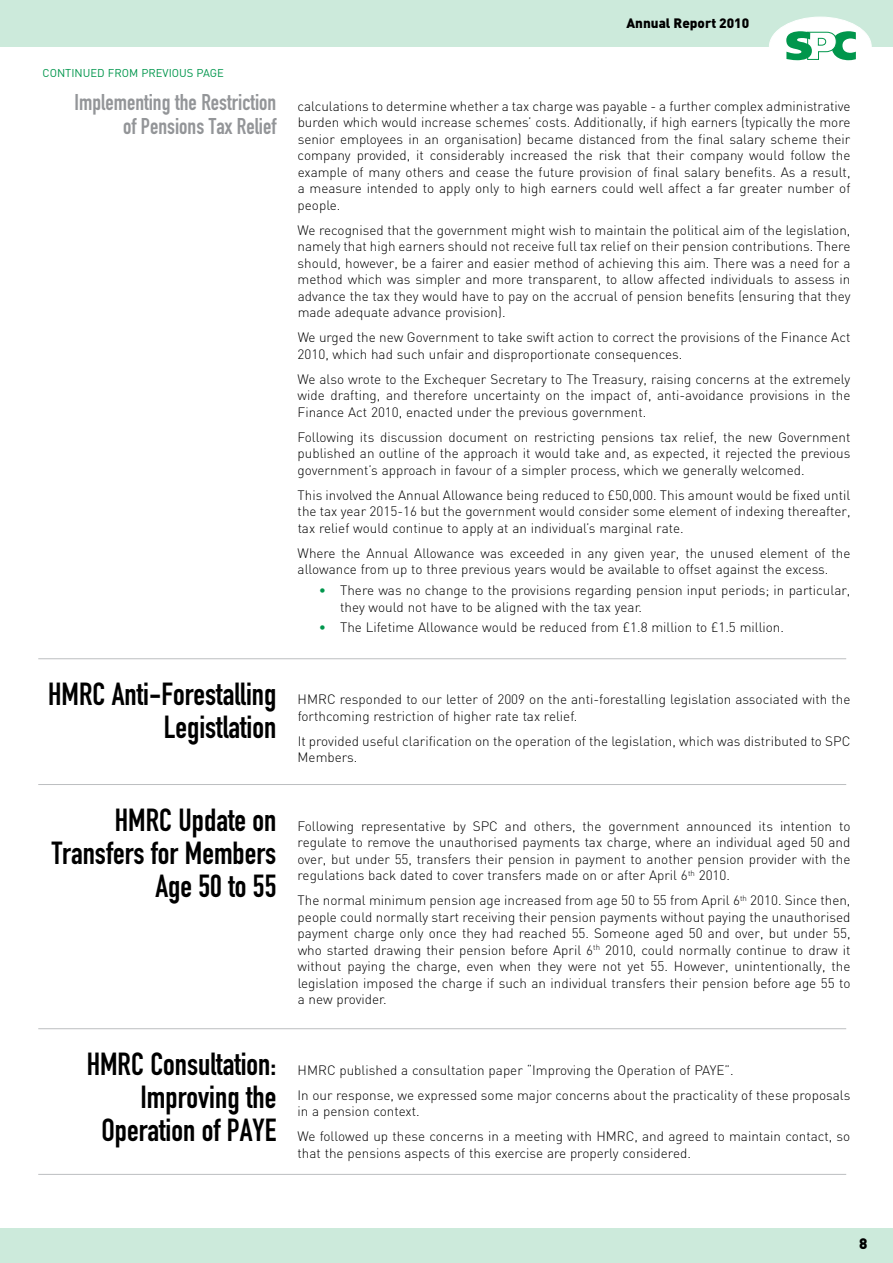
<style>
.page{position:relative;width:893px;height:1263px;background:#fff}
.page>*{position:absolute;margin:0;border:0;box-sizing:border-box;transform-origin:0 0}
.t1{font:31.5px/33px "DIN Engschrift";color:#000;text-align:right}
.t2{font:22.5px/24px "DIN Engschrift";color:#939598;text-align:right}
.t3{font:900 15px "DIN";color:#000}
.t4{font:300 13.5px/16.5px "DIN";color:#000;text-align:justify}
.t5{font:900 13.5px "DIN";color:#000}
.t6{font:11.25px "DIN";color:#00964c}
.s1{color:#00964c}
</style>
<div class="page">
<div style="left:0;top:0;width:893px;height:47px;background:#cceadb"></div>
<div style="left:0;top:1229px;width:893px;height:34px;background:#cceadb"></div>
<hr style="left:38px;top:658px;width:808px;height:1px;background:#bcbec0">
<hr style="left:38px;top:784px;width:808px;height:1px;background:#bcbec0">
<hr style="left:38px;top:1028px;width:808px;height:1px;background:#bcbec0">
<div style="left:769px;top:17px;width:102px;height:59px;background:#fff;border-radius:50%"></div>
<div style="left:769px;top:17px;width:102px;height:60px;border:1px solid #fff;border-radius:50%"></div>
<svg style="left:786px;top:31px;width:70px;height:29px"></svg>
<hr style="left:38px;top:1174px;width:808px;height:1px;background:#bcbec0">
<p class="t6" style="left:43px;top:66px;width:181px">CONTINUED FROM PREVIOUS PAGE</p>
<h2 class="t2" style="left:75px;top:91px;width:203px">Implementing the Restriction of Pensions Tax Relief</h2>
<h1 class="t1" style="left:48px;top:677px;width:230px">HMRC Anti-Forestalling<br>Legistlation</h1>
<h1 class="t1" style="left:52px;top:804px;width:226px">HMRC Update on<br>Transfers for Members<br>Age 50 to 55</h1>
<h1 class="t1" style="left:87px;top:1048px;width:191px">HMRC Consultation:<br>Improving the<br>Operation of PAYE</h1>
<p class="t5" style="left:626px;top:14px;width:124px">Annual Report 2010</p>
<p class="t4" style="left:298px;top:98px;width:554px">calculations to determine whether a tax charge was payable - a further complex administrative burden which would increase schemes’ costs. Additionally, if high earners (typically the more senior employees in an organisation) became distanced from the final salary scheme their company provided, it considerably increased the risk that their company would follow the example of many others and cease the future provision of final salary benefits. As a result, a measure intended to apply only to high earners could well affect a far greater number of people.</p>
<p class="t4" style="left:298px;top:222px;width:554px">We recognised that the government might wish to maintain the political aim of the legislation, namely that high earners should not receive full tax relief on their pension contributions. There should, however, be a fairer and easier method of achieving this aim. There was a need for a method which was simpler and more transparent, to allow affected individuals to assess in advance the tax they would have to pay on the accrual of pension benefits (ensuring that they made adequate advance provision).</p>
<p class="t4" style="left:298px;top:329px;width:554px">We urged the new Government to take swift action to correct the provisions of the Finance Act<br>2010, which had such unfair and disproportionate consequences.</p>
<p class="t4" style="left:298px;top:371px;width:554px">We also wrote to the Exchequer Secretary to The Treasury, raising concerns at the extremely wide drafting, and therefore uncertainty on the impact of, anti-avoidance provisions in the Finance Act 2010, enacted under the previous government.</p>
<p class="t4" style="left:298px;top:429px;width:554px">Following its discussion document on restricting pensions tax relief, the new Government published an outline of the approach it would take and, as expected, it rejected the previous government’s approach in favour of a simpler process, which we generally welcomed.</p>
<p class="t4" style="left:298px;top:487px;width:554px">This involved the Annual Allowance being reduced to £50,000. This amount would be fixed until the tax year 2015-16 but the government would consider some element of indexing thereafter, tax relief would continue to apply at an individual’s marginal rate.</p>
<p class="t4" style="left:298px;top:545px;width:554px">Where the Annual Allowance was exceeded in any given year, the unused element of the allowance from up to three previous years would be available to offset against the excess.</p>
<p class="t4" style="left:340px;top:582px;width:512px;text-indent:-21px"><span class="s1">•</span> There was no change to the provisions regarding pension input periods; in particular, they would not have to be aligned with the tax year.</p>
<p class="t4" style="left:319px;top:619px;width:467px"><span class="s1">•</span> The Lifetime Allowance would be reduced from £1.8 million to £1.5 million.</p>
<p class="t4" style="left:298px;top:691px;width:554px">HMRC responded to our letter of 2009 on the anti-forestalling legislation associated with the forthcoming restriction of higher rate tax relief.</p>
<p class="t4" style="left:298px;top:732px;width:554px">It provided useful clarification on the operation of the legislation, which was distributed to SPC<br>Members.</p>
<p class="t4" style="left:298px;top:817px;width:554px">Following representative by SPC and others, the government announced its intention to regulate to remove the unauthorised payments tax charge, where an individual aged 50 and over, but under 55, transfers their pension in payment to another pension provider with the regulations back dated to cover transfers made on or after April 6<sup>th</sup> 2010.</p>
<p class="t4" style="left:298px;top:892px;width:554px">The normal minimum pension age increased from age 50 to 55 from April 6<sup>th</sup> 2010. Since then, people could normally start receiving their pension payments without paying the unauthorised payment charge only once they had reached 55. Someone aged 50 and over, but under 55, who started drawing their pension before April 6<sup>th</sup> 2010, could normally continue to draw it without paying the charge, even when they were not yet 55. However, unintentionally, the legislation imposed the charge if such an individual transfers their pension before age 55 to a new provider.</p>
<p class="t4" style="left:298px;top:1057px;width:554px;line-height:25px">HMRC published a consultation paper “Improving the Operation of PAYE”.<br>In our response, we expressed some major concerns about the practicality of these proposals</p>
<p class="t4" style="left:298px;top:1098px;width:554px;line-height:25px">in a pension context.<br>We followed up these concerns in a meeting with HMRC, and agreed to maintain contact, so</p>
<p class="t4" style="left:298px;top:1144px;width:395px">that the pensions aspects of this exercise are properly considered.</p>
<p class="t3" style="left:859px;top:1233px;width:10px">8</p>
</div>
